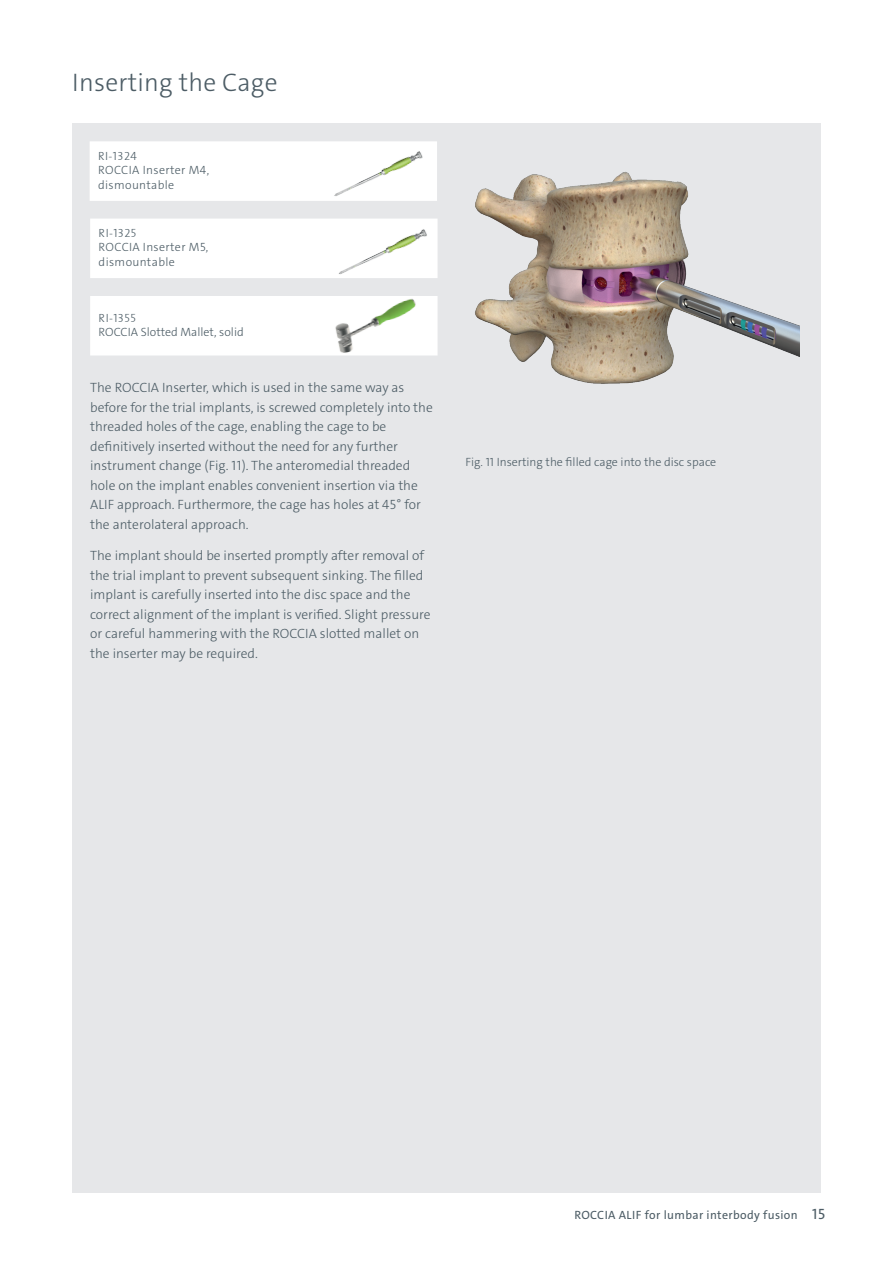
<style>
.page{position:relative;width:893px;height:1263px;background:#fff}
.page>*{position:absolute;margin:0;border:0;box-sizing:border-box;transform-origin:0 0}
.t1{font:300 25.5px "The Sans C4 s";letter-spacing:.01em;color:#4c5c65}
.t2{font:300 13.5px/19.5px "The Sans C4 s";color:#4c5c65}
.t3{font:300 12px "The Sans C4 s";color:#4c5c65}
.t4{font:300 12px/14.4px "The Sans C4 s";letter-spacing:.03em;color:#4c5c65}
.t5{font:12px "The Sans C4 s";letter-spacing:.03em;color:#4c5c65}
.t6{font:300 12px "The Sans Caps";letter-spacing:.03em;color:#4c5c65}
.s1{font-family:"The Sans Caps"}
.s2{font-size:15px}
</style>
<div class="page">
<div style="left:72px;top:123px;width:749px;height:1070px;background:#e6e7e9"></div>
<div style="left:90px;top:219px;width:237px;height:59px;background:#fff"></div>
<div style="left:90px;top:296px;width:348px;height:59px;background:#fff"></div>
<img style="left:327px;top:219px;width:111px;height:59px">
<img style="left:475px;top:172px;width:324px;height:212px">
<img style="left:322px;top:296px;width:115px;height:60px">
<div style="left:90px;top:141px;width:347px;height:60px;background:#fff"></div>
<img style="left:323px;top:141px;width:113px;height:60px">
<h1 class="t1" style="left:72px;top:66px;width:207px">Inserting the Cage</h1>
<p class="t6" style="left:98px;top:146px;width:40px">RI-1324</p>
<p class="t4" style="left:98px;top:163px;width:113px">ROCCIA Inserter M4, dismountable</p>
<p class="t6" style="left:99px;top:223px;width:39px">RI-1325</p>
<p class="t4" style="left:99px;top:240px;width:111px">ROCCIA Inserter M5, dismountable</p>
<p class="t6" style="left:99px;top:308px;width:39px">RI-1355</p>
<p class="t3" style="left:99px;top:324px;width:147px">ROCCIA Slotted Mallet, solid</p>
<p class="t2" style="left:90px;top:378px;width:344px">The ROCCIA Inserter, which is used in the same way as before for the trial implants, is screwed completely into the threaded holes of the cage, enabling the cage to be definitively inserted without the need for any further instrument change (Fig. 11). The anteromedial threaded hole on the implant enables convenient insertion via the ALIF approach. Furthermore, the cage has holes at 45° for the anterolateral approach.</p>
<p class="t2" style="left:90px;top:546px;width:342px">The implant should be inserted promptly after removal of the trial implant to prevent subsequent sinking. The filled implant is carefully inserted into the disc space and the correct alignment of the implant is verified. Slight pressure or careful hammering with the ROCCIA slotted mallet on the inserter may be required.</p>
<p class="t3" style="left:465px;top:454px;width:252px">Fig. <span class="s1">11</span> Inserting the filled cage into the disc space</p>
<p class="t5" style="left:574px;top:1207px;width:252px">ROCCIA ALIF for lumbar interbody fusion <span class="s2">15</span></p>
</div>
